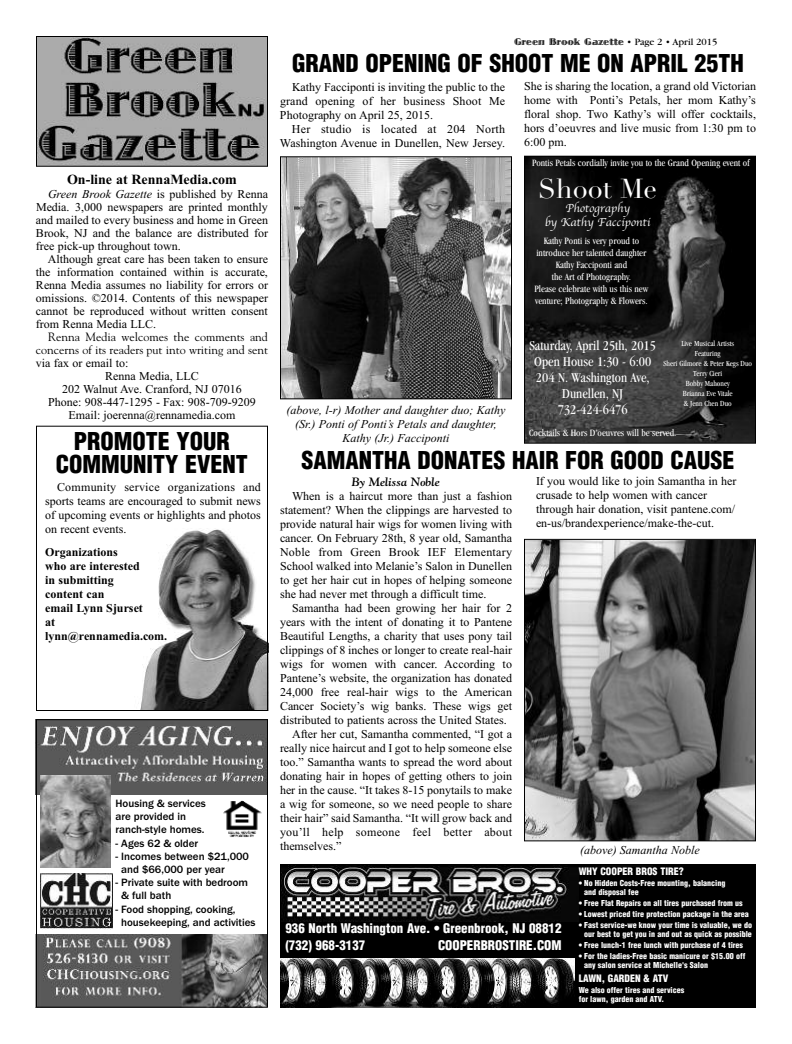
<style>
.page{position:relative;width:792px;height:1044px;background:#fff}
.page>*{position:absolute;margin:0;border:0;box-sizing:border-box;transform-origin:0 0}
.t1{font:27px "Didot";color:#fff}
.t2{font:900 condensed 24px/23px "Helvetica";color:#000;text-align:center}
.t3{font:condensed 14px/16px "Garamond";color:#fff;text-align:center}
.t4{font:700 14px "Times New Roman";color:#000}
.t5{font:900 condensed 13px/17px "Helvetica";color:#fff}
.t6{font:12px/14px "Times New Roman";color:#000;text-align:justify}
.t7{font:italic 12px/14px "Times New Roman";color:#000;text-align:center}
.t8{font:700 12px/14px "Times New Roman";color:#000}
.t9{font:12px/13px "Goudy";color:#000;text-align:right}
.t10{font:12px "Times New Roman";letter-spacing:.02em;color:#000}
.t11{font:12px/14px "Apple Chancery";color:#fff;text-align:center}
.t12{font:italic 700 12px "Goudy";color:#000}
.t13{font:500 11px/13.2px "Franklin Gothic";color:#000}
.t14{font:condensed 10px/12px "Garamond";color:#fff;text-align:center}
.t15{font:10px "Jazz Let Plain";color:#000}
.t16{font:900 condensed 10px "Helvetica";color:#fff}
.t17{font:900 condensed 8px/9px "Helvetica";color:#fff}
.t18{font:condensed 8px/10px "Garamond";color:#fff;text-align:center}
.s1{font-style:italic}
.s2{font-family:"Garamond"}
</style>
<div class="page">
<img style="left:38px;top:38px;width:228px;height:127px">
<div style="left:36px;top:36px;width:232px;height:131px;border:1px solid #000"></div>
<img style="left:140px;top:529px;width:126px;height:180px">
<div style="left:36px;top:426px;width:232px;height:285px;border:1px solid #000"></div>
<img style="left:38px;top:721px;width:228px;height:73px">
<img style="left:40px;top:775px;width:71px;height:92px">
<img style="left:38px;top:934px;width:228px;height:72px">
<img style="left:41px;top:874px;width:72px;height:55px">
<img style="left:223px;top:800px;width:39px;height:37px">
<div style="left:36px;top:719px;width:232px;height:289px;border:1px solid #000"></div>
<img style="left:526px;top:158px;width:228px;height:284px">
<div style="left:524px;top:156px;width:232px;height:288px;border:1px solid #000"></div>
<img style="left:282px;top:158px;width:228px;height:239px">
<div style="left:280px;top:156px;width:232px;height:243px;border:1px solid #000"></div>
<img style="left:526px;top:541px;width:228px;height:298px">
<div style="left:524px;top:539px;width:232px;height:302px;border:1px solid #000"></div>
<img style="left:282px;top:866px;width:370px;height:56px">
<div style="left:280px;top:922px;width:301px;height:86px;background:#000"></div>
<div style="left:579px;top:868px;width:175px;height:140px;background:#000"></div>
<img style="left:280px;top:958px;width:294px;height:50px">
<p class="t4" style="left:67px;top:171px;width:171px">On-line at RennaMedia.com</p>
<p class="t6" style="left:36px;top:187px;width:234px;line-height:13px;text-indent:12px"><span class="s1">Green Brook Gazette</span> is published by Renna Media. 3,000 newspapers are printed monthly and mailed to every business and home in Green Brook, NJ and the balance are distributed for free pick-up throughout town.</p>
<p class="t6" style="left:36px;top:252px;width:234px;line-height:13px;text-indent:12px">Although great care has been taken to ensure the information contained within is accurate, Renna Media assumes no liability for errors or omissions. ©2014. Contents of this newspaper cannot be reproduced without written consent from Renna Media LLC.</p>
<p class="t9" style="left:36px;top:330px;width:234px">Renna Media welcomes the comments and concerns of its readers put into writing and sent</p>
<p class="t6" style="left:36px;top:356px;width:94px">via fax or email to:</p>
<p class="t6" style="left:105px;top:369px;width:95px">Renna Media, LLC</p>
<p class="t6" style="left:62px;top:382px;width:181px">202 Walnut Ave. Cranford, NJ 07016</p>
<p class="t6" style="left:48px;top:395px;width:209px">Phone: 908-447-1295 - Fax: 908-709-9209</p>
<p class="t6" style="left:68px;top:408px;width:169px">Email: joerenna@rennamedia.com</p>
<h2 class="t2" style="left:56px;top:430px;width:193px">PROMOTE YOUR<br>COMMUNITY EVENT</h2>
<p class="t6" style="left:45px;top:480px;width:217px;text-indent:12px">Community service organizations and sports teams are encouraged to submit news of upcoming events or highlights and photos on recent events.</p>
<p class="t8" style="left:45px;top:545px;width:124px">Organizations<br>who are interested<br>in submitting<br>content can<br>email Lynn Sjurset<br>at lynn@rennamedia.com.</p>
<p class="t13" style="left:116px;top:797px;width:92px">Housing &amp; services are provided in ranch-style homes.</p>
<p class="t13" style="left:116px;top:836px;width:84px">- Ages 62 &amp; older</p>
<p class="t13" style="left:121px;top:849px;width:129px;text-indent:-6px">- Incomes between $21,000 and $66,000 per year</p>
<p class="t13" style="left:121px;top:876px;width:128px;text-indent:-6px">- Private suite with bedroom &amp; full bath</p>
<p class="t13" style="left:121px;top:902px;width:136px;text-indent:-6px">- Food shopping, cooking, housekeeping, and activities</p>
<p class="t15" style="left:514px;top:36px;width:205px">Green Brook Gazette <span class="s2">• Page 2 • April 2015</span></p>
<h2 class="t2" style="left:292px;top:52px;width:453px">GRAND OPENING OF SHOOT ME ON APRIL 25TH</h2>
<p class="t6" style="left:280px;top:79px;width:227px;text-indent:12px">Kathy Facciponti is inviting the public to the grand opening of her business Shoot Me Photography on April 25, 2015.</p>
<p class="t6" style="left:280px;top:121px;width:227px;text-align:right">Her studio is located at 204 North<br>Washington Avenue in Dunellen, New Jersey.</p>
<p class="t7" style="left:287px;top:403px;width:220px">(above, l-r) Mother and daughter duo; Kathy (Sr.) Ponti of Ponti’s Petals and daughter,<br>Kathy (Jr.) Facciponti</p>
<p class="t6" style="left:524px;top:79px;width:234px">She is sharing the location, a grand old Victorian home with Ponti’s Petals, her mom Kathy’s floral shop. Two Kathy’s will offer cocktails, hors d’oeuvres and live music from 1:30 pm to 6:00 pm.</p>
<p class="t14" style="left:532px;top:158px;width:219px">Pontis Petals cordially invite you to the Grand Opening event of</p>
<h1 class="t1" style="left:538px;top:172px;width:120px">Shoot Me</h1>
<p class="t11" style="left:545px;top:200px;width:107px">Photography<br>by Kathy Facciponti</p>
<p class="t14" style="left:535px;top:235px;width:115px">Kathy Ponti is very proud to introduce her talented daughter<br>Kathy Facciponti and<br>the Art of Photography.<br>Please celebrate with us this new venture; Photography &amp; Flowers.</p>
<p class="t3" style="left:529px;top:339px;width:128px">Saturday, April 25th, 2015<br>Open House 1:30 - 6:00<br>204 N. Washington Ave,<br>Dunellen, NJ<br>732-424-6476</p>
<p class="t14" style="left:529px;top:427px;width:149px">Cocktails &amp; Hors D’oeuvres will be served.</p>
<p class="t18" style="left:663px;top:339px;width:90px">Live Musical Artists<br>Featuring<br>Sheri Gilmore &amp; Peter Kegs Duo<br>Terry Cieri<br>Bobby Mahoney<br>Brianna Eve Vitale<br>&amp; Jenn Chen Duo</p>
<h2 class="t2" style="left:301px;top:449px;width:435px">SAMANTHA DONATES HAIR FOR GOOD CAUSE</h2>
<p class="t12" style="left:352px;top:475px;width:90px">By Melissa Noble</p>
<p class="t6" style="left:280px;top:489px;width:234px;text-indent:12px">When is a haircut more than just a fashion statement? When the clippings are harvested to provide natural hair wigs for women living with cancer. On February 28th, 8 year old, Samantha Noble from Green Brook IEF Elementary School walked into Melanie’s Salon in Dunellen to get her hair cut in hopes of helping someone she had never met through a difficult time.</p>
<p class="t6" style="left:292px;top:601px;width:222px">Samantha had been growing her hair for 2</p>
<p class="t6" style="left:280px;top:615px;width:234px">years with the intent of donating it to Pantene</p>
<p class="t6" style="left:280px;top:629px;width:234px">Beautiful Lengths, a charity that uses pony tail</p>
<p class="t6" style="left:280px;top:643px;width:234px">clippings of 8 inches or longer to create real-hair</p>
<p class="t6" style="left:280px;top:657px;width:234px">wigs for women with cancer. According to</p>
<p class="t6" style="left:280px;top:671px;width:234px">Pantene’s website, the organization has donated</p>
<p class="t6" style="left:280px;top:685px;width:234px">24,000 free real-hair wigs to the American</p>
<p class="t6" style="left:280px;top:699px;width:234px">Cancer Society’s wig banks. These wigs get</p>
<p class="t6" style="left:280px;top:713px;width:228px">distributed to patients across the United States.</p>
<p class="t6" style="left:292px;top:727px;width:222px">After her cut, Samantha commented, “I got a</p>
<p class="t6" style="left:280px;top:741px;width:234px">really nice haircut and I got to help someone else</p>
<p class="t6" style="left:280px;top:755px;width:234px">too.” Samantha wants to spread the word about</p>
<p class="t6" style="left:280px;top:769px;width:234px">donating hair in hopes of getting others to join</p>
<p class="t6" style="left:280px;top:783px;width:234px">her in the cause. “It takes 8-15 ponytails to make</p>
<p class="t6" style="left:280px;top:797px;width:234px">a wig for someone, so we need people to share</p>
<p class="t6" style="left:280px;top:811px;width:234px">their hair” said Samantha. “It will grow back and</p>
<p class="t10" style="left:280px;top:825px;width:234px">you’ll help someone feel better about</p>
<p class="t6" style="left:280px;top:839px;width:63px">themselves.”</p>
<p class="t6" style="left:536px;top:474px;width:202px;text-align:left">If you would like to join Samantha in her crusade to help women with cancer through hair donation, visit pantene.com/ en-us/brandexperience/make-the-cut.</p>
<p class="t7" style="left:580px;top:843px;width:121px">(above) Samantha Noble</p>
<p class="t16" style="left:579px;top:866px;width:106px">WHY COOPER BROS TIRE?</p>
<p class="t17" style="left:584px;top:879px;width:143px;text-indent:-5px">• No Hidden Costs-Free mounting, balancing and disposal fee</p>
<p class="t17" style="left:579px;top:899px;width:165px">• Free Flat Repairs on all tires purchased from us</p>
<p class="t17" style="left:579px;top:910px;width:172px">• Lowest priced tire protection package in the area</p>
<p class="t17" style="left:579px;top:921px;width:175px;text-align:right">• Fast service-we know your time is valuable, we do our best to get you in and out as quick as possible</p>
<p class="t17" style="left:579px;top:941px;width:166px">• Free lunch-1 free lunch with purchase of 4 tires</p>
<p class="t17" style="left:584px;top:952px;width:163px;text-indent:-5px">• For the ladies-Free basic manicure or $15.00 off any salon service at Michelle's Salon</p>
<p class="t16" style="left:579px;top:973px;width:91px">LAWN, GARDEN &amp; ATV</p>
<p class="t17" style="left:579px;top:986px;width:107px">We also offer tires and services for lawn, garden and ATV.</p>
<p class="t5" style="left:285px;top:920px;width:278px">936 North Washington Ave. • Greenbrook, NJ 08812 (732) 968-3137</p>
<p class="t5" style="left:438px;top:937px;width:125px">COOPERBROSTIRE.COM</p>
</div>
